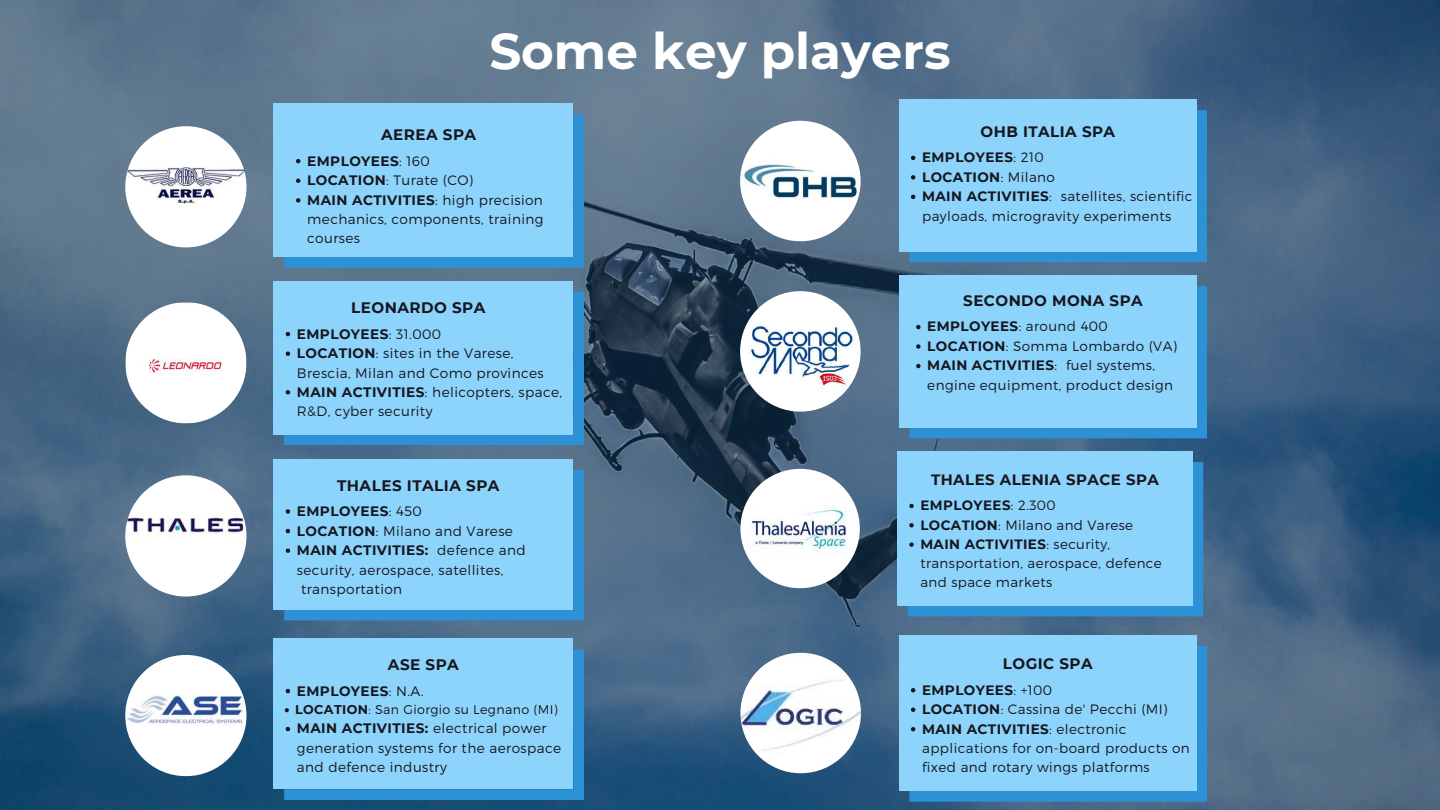
<style>
.page{position:relative;width:1440px;height:810px;background:#fff}
.page>*{position:absolute;margin:0;border:0;box-sizing:border-box;transform-origin:0 0}
.t1{font:700 50px "Montserrat";color:#fff}
.t2{font:700 15.2px "Montserrat";letter-spacing:.03em;color:#17161c}
.t3{font:700 15.1px "Montserrat";letter-spacing:.03em;color:#17161c}
.t4{font:700 15px "Montserrat";letter-spacing:.03em;color:#17161c}
.t5{font:300 13.7px/19.5px "Montserrat";letter-spacing:.03em;color:#17161c}
.t6{font:700 13.7px "Montserrat";letter-spacing:.03em;color:#17161c}
.t7{font:300 13.6px/19.5px "Montserrat";letter-spacing:.03em;color:#17161c}
.t8{font:300 13.5px/19.2px "Montserrat";letter-spacing:.03em;color:#17161c}
.t9{font:300 12.7px "Montserrat";letter-spacing:.03em;color:#17161c}
.s1{font-weight:700}
.s2{font-weight:300}
</style>
<div class="page">
<img style="left:0;top:0;width:1440px;height:810px">
<div style="left:899px;top:99px;width:297px;height:153px;background:#8dd4fd"></div>
<div style="left:273px;top:459px;width:300px;height:151px;background:#8dd4fd"></div>
<div style="left:899px;top:276px;width:297px;height:152px;background:#8dd4fd"></div>
<div style="left:897px;top:451px;width:296px;height:155px;background:#8dd4fd"></div>
<img style="left:125px;top:302px;width:121px;height:121px;border-radius:50%">
<img style="left:740px;top:121px;width:121px;height:120px;border-radius:50%">
<img style="left:740px;top:469px;width:120px;height:119px;border-radius:50%">
<img style="left:740px;top:291px;width:121px;height:121px;border-radius:50%">
<div style="left:273px;top:281px;width:300px;height:153px;background:#8dd4fd"></div>
<img style="left:125px;top:126px;width:121px;height:121px;border-radius:50%">
<div style="left:273px;top:104px;width:300px;height:153px;background:#8dd4fd"></div>
<img style="left:125px;top:475px;width:121px;height:122px;border-radius:50%">
<div style="left:273px;top:639px;width:300px;height:150px;background:#8dd4fd"></div>
<img style="left:125px;top:655px;width:121px;height:121px;border-radius:50%">
<div style="left:899px;top:635px;width:297px;height:156px;background:#8dd4fd"></div>
<img style="left:740px;top:653px;width:121px;height:120px;border-radius:50%">
<svg style="left:909px;top:110px;width:298px;height:152px"></svg>
<svg style="left:909px;top:286px;width:298px;height:152px"></svg>
<svg style="left:908px;top:462px;width:295px;height:154px"></svg>
<svg style="left:284px;top:292px;width:300px;height:153px"></svg>
<svg style="left:284px;top:470px;width:300px;height:150px"></svg>
<svg style="left:284px;top:114px;width:300px;height:154px"></svg>
<svg style="left:284px;top:649px;width:300px;height:151px"></svg>
<svg style="left:909px;top:646px;width:298px;height:156px"></svg>
<h1 class="t1" style="left:489px;top:20px;width:463px">Some key players</h1>
<p class="t2" style="left:381px;top:126px;width:97px">AEREA SPA</p>
<p class="t3" style="left:981px;top:123px;width:136px">OHB ITALIA SPA</p>
<p class="t5" style="left:307px;top:150px;width:238px"><span class="s1">EMPLOYEES</span>: 160<br><span class="s1">LOCATION</span>: Turate (CO)<br><span class="s1">MAIN ACTIVITIES</span>: high precision mechanics, components, training courses</p>
<p class="t2" style="left:351px;top:299px;width:136px">LEONARDO SPA</p>
<p class="t5" style="left:297px;top:323px;width:267px"><span class="s1">EMPLOYEES</span>: 31.000<br><span class="s1">LOCATION</span>: sites in the Varese,<br>Brescia, Milan and Como provinces<br><span class="s1">MAIN ACTIVITIES</span>: helicopters, space,<br>R&amp;D, cyber security</p>
<p class="t2" style="left:337px;top:476px;width:164px">THALES ITALIA SPA</p>
<p class="t6" style="left:297px;top:503px;width:126px">EMPLOYEES<span class="s2">: 450</span></p>
<p class="t5" style="left:297px;top:520px;width:218px"><span class="s1">LOCATION</span>: Milano and Varese</p>
<p class="t6" style="left:297px;top:542px;width:230px">MAIN ACTIVITIES: <span class="s2">defence and</span></p>
<p class="t5" style="left:297px;top:559px;width:208px">security, aerospace, satellites,</p>
<p class="t5" style="left:301px;top:578px;width:103px">transportation</p>
<p class="t2" style="left:388px;top:655px;width:72px">ASE SPA</p>
<p class="t6" style="left:297px;top:682px;width:128px">EMPLOYEES<span class="s2">: N.A.</span></p>
<p class="t9" style="left:295px;top:701px;width:264px"><span class="s1">LOCATION</span>: San Giorgio su Legnano (MI)</p>
<p class="t5" style="left:297px;top:718px;width:266px"><span class="s1">MAIN ACTIVITIES:</span> electrical power generation systems for the aerospace and defence industry</p>
<p class="t7" style="left:922px;top:147px;width:272px"><span class="s1">EMPLOYEES</span>: 210<br><span class="s1">LOCATION</span>: Milano<br><span class="s1">MAIN ACTIVITIES</span>: satellites, scientific payloads, microgravity experiments</p>
<p class="t3" style="left:963px;top:292px;width:181px">SECONDO MONA SPA</p>
<p class="t7" style="left:927px;top:316px;width:251px"><span class="s1">EMPLOYEES</span>: around 400<br><span class="s1">LOCATION</span>: Somma Lombardo (VA)<br><span class="s1">MAIN ACTIVITIES</span>: fuel systems, engine equipment, product design</p>
<p class="t4" style="left:931px;top:471px;width:229px">THALES ALENIA SPACE SPA</p>
<p class="t8" style="left:920px;top:495px;width:243px"><span class="s1">EMPLOYEES</span>: 2.300<br><span class="s1">LOCATION</span>: Milano and Varese<br><span class="s1">MAIN ACTIVITIES</span>: security, transportation, aerospace, defence and space markets</p>
<p class="t3" style="left:1003px;top:655px;width:91px">LOGIC SPA</p>
<p class="t7" style="left:922px;top:679px;width:269px"><span class="s1">EMPLOYEES</span>: +100<br><span class="s1">LOCATION</span>: Cassina de' Pecchi (MI)<br><span class="s1">MAIN ACTIVITIES</span>: electronic applications for on-board products on fixed and rotary wings platforms</p>
</div>
